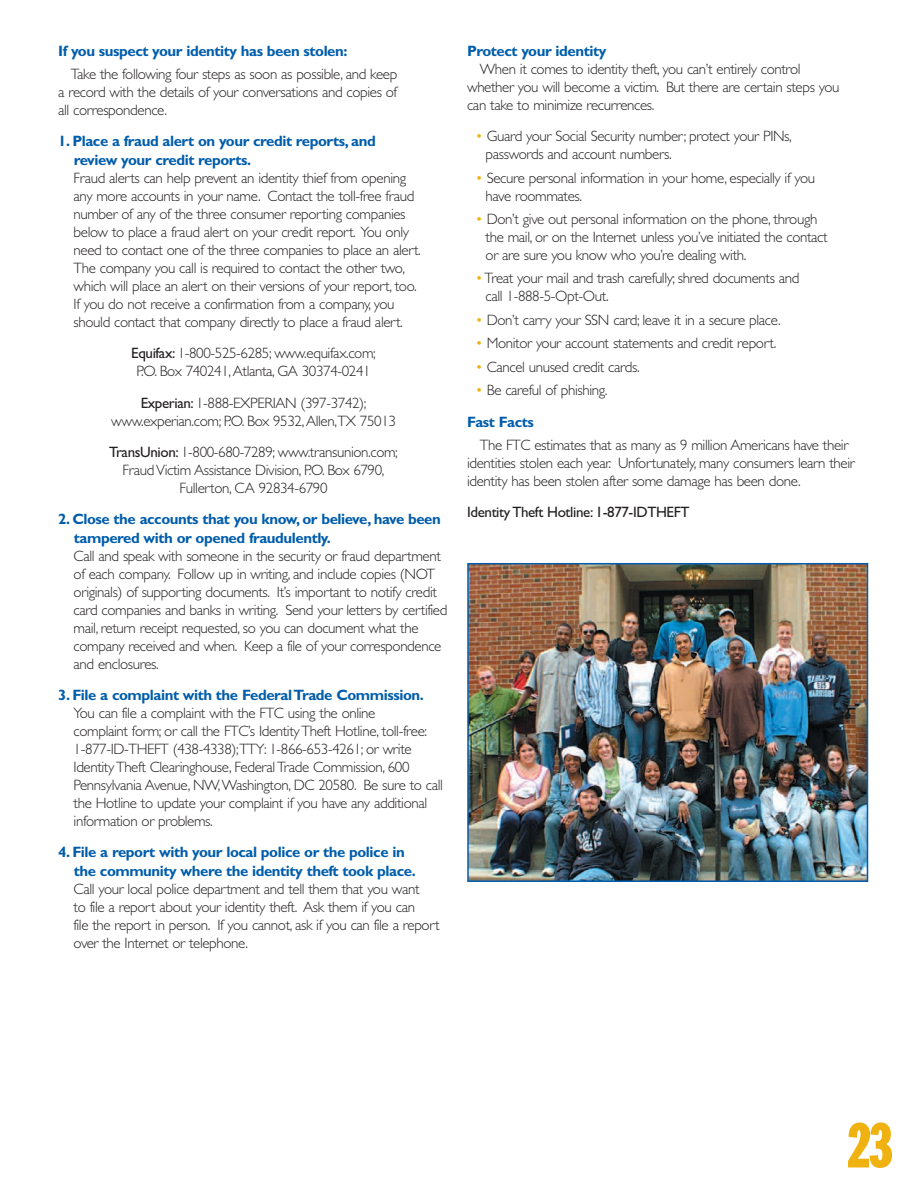
<style>
.page{position:relative;width:918px;height:1188px;background:#fff}
.page>*{position:absolute;margin:0;border:0;box-sizing:border-box;transform-origin:0 0}
.t1{font:60px "Franklin Gothic Extra Cond";color:#efb211}
.t2{font:300 15px/18px "Gill Sans";letter-spacing:-.025em;color:#231f20}
.t3{font:15px "Gill Sans";letter-spacing:-.025em;color:#231f20}
.t4{font:700 15px "Gill Sans";letter-spacing:-.03em;color:#015dab}
.s1{font-weight:700;color:#015dab}
.s2{font-weight:400}
.s3{color:#efb211}
</style>
<div class="page">
<img style="left:470px;top:566px;width:395px;height:313px">
<div style="left:467px;top:563px;width:401px;height:319px;border:2px solid #015dab"></div>
<p class="t2" style="left:71px;top:39px;width:328px;line-height:23.4px;text-indent:-13px"><span class="s1">If you suspect your identity has been stolen:<br></span>Take the following four steps as soon as possible, and keep</p>
<p class="t2" style="left:58px;top:83px;width:341px">a record with the details of your conversations and copies of all correspondence.</p>
<p class="t2" style="left:74px;top:132px;width:349px;text-indent:-15px"><span class="s1">1. Place a fraud alert on your credit reports, and review your credit reports.<br></span>Fraud alerts can help prevent an identity thief from opening any more accounts in your name. Contact the toll-free fraud number of any of the three consumer reporting companies below to place a fraud alert on your credit report. You only need to contact one of the three companies to place an alert.<br>The company you call is required to contact the other two, which will place an alert on their versions of your report, too.<br>If you do not receive a confirmation from a company, you should contact that company directly to place a fraud alert.</p>
<p class="t2" style="left:131px;top:344px;width:246px;text-align:center"><span class="s2">Equifax:</span> 1-800-525-6285; www.equifax.com;<br>P.O. Box 740241,Atlanta, GA 30374-0241</p>
<p class="t2" style="left:111px;top:393px;width:286px;text-align:center"><span class="s2">Experian:</span> 1-888-EXPERIAN (397-3742); www.experian.com; P.O. Box 9532,Allen,TX 75013</p>
<p class="t2" style="left:109px;top:443px;width:290px;text-align:center"><span class="s2">TransUnion:</span> 1-800-680-7289; www.transunion.com;<br>Fraud Victim Assistance Division, P.O. Box 6790,<br>Fullerton, CA 92834-6790</p>
<p class="t2" style="left:74px;top:510px;width:375px;text-indent:-15px"><span class="s1">2. Close the accounts that you know, or believe, have been tampered with or opened fraudulently.<br></span>Call and speak with someone in the security or fraud department of each company. Follow up in writing, and include copies (NOT originals) of supporting documents. It’s important to notify credit card companies and banks in writing. Send your letters by certified mail, return receipt requested, so you can document what the company received and when. Keep a file of your correspondence and enclosures.</p>
<p class="t2" style="left:74px;top:686px;width:371px;text-indent:-15px"><span class="s1">3. File a complaint with the Federal Trade Commission.<br></span>You can file a complaint with the FTC using the online<br>complaint form; or call the FTC’s Identity Theft Hotline, toll-free:<br>1-877-ID-THEFT (438-4338);TTY: 1-866-653-4261; or write Identity Theft Clearinghouse, Federal Trade Commission, 600<br>Pennsylvania Avenue, NW,Washington, DC 20580. Be sure to call the Hotline to update your complaint if you have any additional information or problems.</p>
<p class="t2" style="left:74px;top:843px;width:368px;text-indent:-15px"><span class="s1">4. File a report with your local police or the police in<br>the community where the identity theft took place.<br></span>Call your local police department and tell them that you want<br>to file a report about your identity theft. Ask them if you can<br>file the report in person. If you cannot, ask if you can file a report over the Internet or telephone.</p>
<p class="t4" style="left:467px;top:45px;width:141px">Protect your identity</p>
<p class="t2" style="left:480px;top:60px;width:322px">When it comes to identity theft, you can’t entirely control</p>
<p class="t2" style="left:467px;top:78px;width:374px">whether you will become a victim. But there are certain steps you</p>
<p class="t2" style="left:467px;top:96px;width:189px">can take to minimize recurrences.</p>
<p class="t2" style="left:486px;top:127px;width:308px;text-indent:-10px"><span class="s3">•</span> Guard your Social Security number; protect your PINs, passwords and account numbers.</p>
<p class="t2" style="left:486px;top:168px;width:331px;text-indent:-10px"><span class="s3">•</span> Secure personal information in your home, especially if you have roommates.</p>
<p class="t2" style="left:486px;top:210px;width:344px;text-indent:-10px"><span class="s3">•</span> Don’t give out personal information on the phone, through the mail, or on the Internet unless you’ve initiated the contact or are sure you know who you’re dealing with.</p>
<p class="t2" style="left:486px;top:269px;width:315px;text-indent:-10px"><span class="s3">•</span>Treat your mail and trash carefully; shred documents and call 1-888-5-Opt-Out.</p>
<p class="t2" style="left:475px;top:311px;width:307px"><span class="s3">•</span> Don’t carry your SSN card; leave it in a secure place.</p>
<p class="t2" style="left:475px;top:334px;width:302px"><span class="s3">•</span> Monitor your account statements and credit report.</p>
<p class="t2" style="left:475px;top:357px;width:166px"><span class="s3">•</span> Cancel unused credit cards.</p>
<p class="t2" style="left:467px;top:374px;width:142px;line-height:31.5px;text-indent:8px"><span class="s3">•</span> Be careful of phishing.<br><span class="s1">Fast Facts</span></p>
<p class="t2" style="left:467px;top:436px;width:389px;text-indent:13px">The FTC estimates that as many as 9 million Americans have their identities stolen each year. Unfortunately, many consumers learn their identity has been stolen after some damage has been done.</p>
<p class="t3" style="left:467px;top:503px;width:224px">Identity Theft Hotline: 1-877-IDTHEFT</p>
<p class="t1" style="left:849px;top:1124px;width:44px">23</p>
</div>
